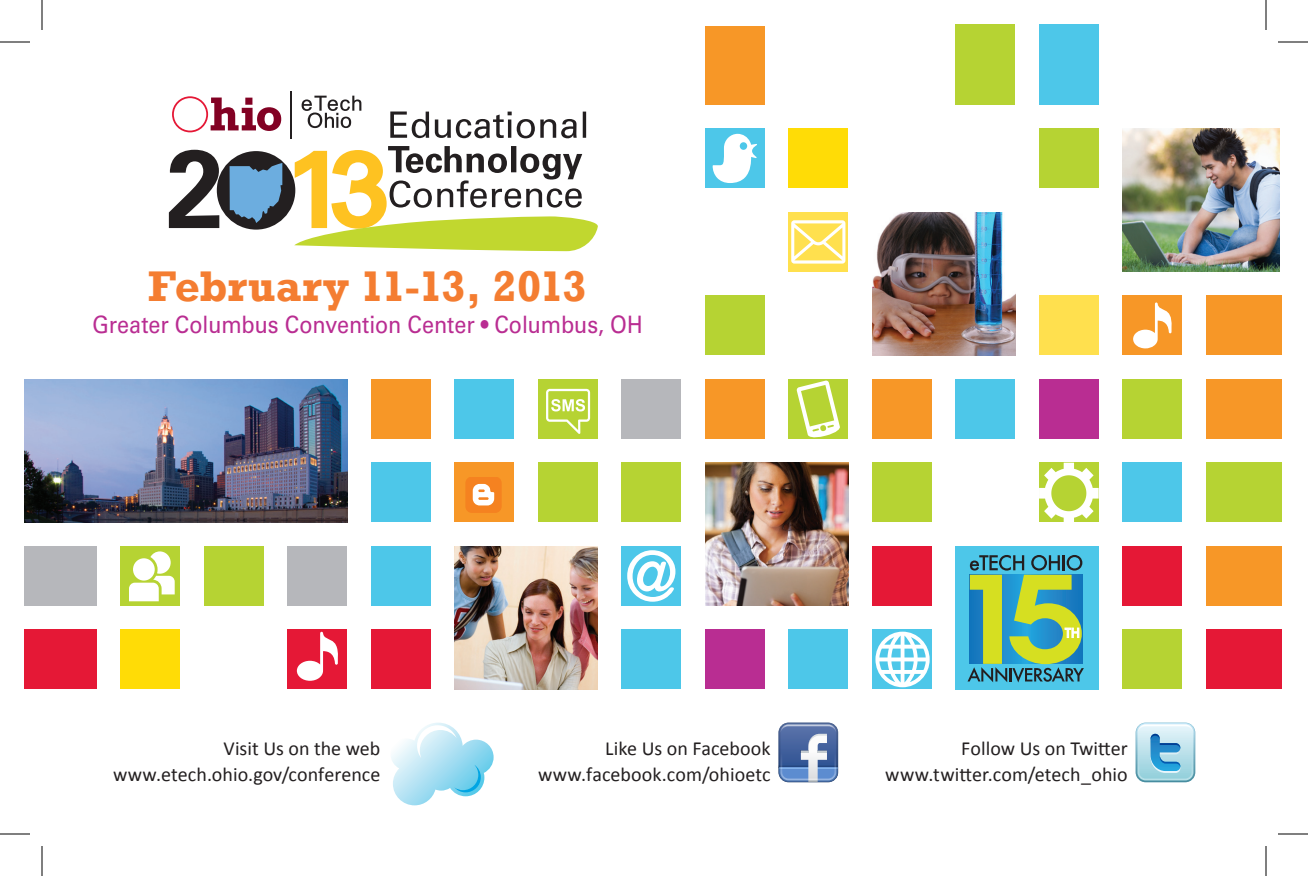
<style>
.page{position:relative;width:1308px;height:876px;background:#fff}
.page>*{position:absolute;margin:0;border:0;box-sizing:border-box;transform-origin:0 0}
.t1{font:700 44px "Rockwell";color:#f47d31}
.t2{font:24px "Univers";color:#b92d92;scale:.9 1}
.t3{font:20px/26px "Calibri";letter-spacing:.005em;color:#231f20;text-align:right}
</style>
<div class="page">
<img style="left:24px;top:379px;width:323px;height:143px">
<div style="left:789px;top:212px;width:59px;height:60px;background:#ffe04e"></div>
<div style="left:1039px;top:296px;width:60px;height:59px;background:#ffe04e"></div>
<div style="left:622px;top:379px;width:59px;height:60px;background:#b6b7bb"></div>
<div style="left:705px;top:26px;width:60px;height:79px;background:#f79727"></div>
<div style="left:1123px;top:296px;width:59px;height:59px;background:#f79727"></div>
<div style="left:705px;top:379px;width:60px;height:60px;background:#f79727"></div>
<div style="left:872px;top:379px;width:60px;height:60px;background:#f79727"></div>
<div style="left:1039px;top:379px;width:60px;height:60px;background:#b92d92"></div>
<div style="left:455px;top:463px;width:59px;height:59px;background:#f79727"></div>
<div style="left:956px;top:24px;width:59px;height:81px;background:#b6d333"></div>
<div style="left:1039px;top:24px;width:60px;height:81px;background:#4dc7e9"></div>
<div style="left:789px;top:129px;width:59px;height:59px;background:#ffdc06"></div>
<div style="left:1039px;top:129px;width:60px;height:59px;background:#b6d333"></div>
<div style="left:538px;top:379px;width:60px;height:60px;background:#b6d333"></div>
<div style="left:705px;top:296px;width:60px;height:59px;background:#b6d333"></div>
<div style="left:789px;top:379px;width:59px;height:60px;background:#b6d333"></div>
<div style="left:956px;top:379px;width:59px;height:60px;background:#4dc7e9"></div>
<div style="left:1123px;top:379px;width:59px;height:60px;background:#b6d333"></div>
<div style="left:538px;top:463px;width:60px;height:59px;background:#b6d333"></div>
<div style="left:622px;top:463px;width:59px;height:59px;background:#b6d333"></div>
<div style="left:872px;top:463px;width:60px;height:59px;background:#b6d333"></div>
<div style="left:121px;top:546px;width:59px;height:60px;background:#b6d333"></div>
<div style="left:204px;top:546px;width:60px;height:60px;background:#b6d333"></div>
<div style="left:288px;top:546px;width:59px;height:60px;background:#b6b7bb"></div>
<div style="left:1123px;top:630px;width:59px;height:59px;background:#b6d333"></div>
<div style="left:705px;top:129px;width:60px;height:59px;background:#4dc7e9"></div>
<div style="left:371px;top:463px;width:60px;height:59px;background:#4dc7e9"></div>
<div style="left:1123px;top:463px;width:59px;height:59px;background:#4dc7e9"></div>
<div style="left:371px;top:546px;width:60px;height:60px;background:#4dc7e9"></div>
<div style="left:622px;top:546px;width:59px;height:60px;background:#4dc7e9"></div>
<div style="left:622px;top:630px;width:59px;height:59px;background:#4dc7e9"></div>
<div style="left:789px;top:630px;width:59px;height:59px;background:#4dc7e9"></div>
<div style="left:872px;top:630px;width:60px;height:59px;background:#4dc7e9"></div>
<div style="left:872px;top:546px;width:60px;height:60px;background:#e51836"></div>
<div style="left:1123px;top:546px;width:59px;height:60px;background:#e51836"></div>
<div style="left:121px;top:630px;width:59px;height:59px;background:#ffdc06"></div>
<div style="left:288px;top:630px;width:59px;height:59px;background:#e51836"></div>
<div style="left:371px;top:630px;width:60px;height:59px;background:#e51836"></div>
<div style="left:1207px;top:296px;width:75px;height:59px;background:#f79727"></div>
<div style="left:1207px;top:379px;width:75px;height:60px;background:#f79727"></div>
<div style="left:1207px;top:546px;width:75px;height:60px;background:#f79727"></div>
<div style="left:1207px;top:463px;width:75px;height:59px;background:#b6d333"></div>
<div style="left:1207px;top:630px;width:75px;height:59px;background:#e51836"></div>
<div style="left:705px;top:630px;width:60px;height:59px;background:#b92d92"></div>
<img style="left:455px;top:546px;width:143px;height:143px">
<img style="left:705px;top:463px;width:143px;height:143px">
<img style="left:872px;top:212px;width:143px;height:143px">
<img style="left:1123px;top:129px;width:156px;height:143px">
<svg style="left:713px;top:134px;width:44px;height:49px"></svg>
<svg style="left:546px;top:389px;width:44px;height:45px"></svg>
<div style="left:371px;top:379px;width:60px;height:60px;background:#f79727"></div>
<div style="left:455px;top:379px;width:59px;height:60px;background:#4dc7e9"></div>
<svg style="left:627px;top:550px;width:48px;height:52px"></svg>
<svg style="left:1039px;top:463px;width:60px;height:59px"></svg>
<svg style="left:875px;top:632px;width:55px;height:55px"></svg>
<svg style="left:796px;top:380px;width:44px;height:58px"></svg>
<svg style="left:297px;top:632px;width:41px;height:49px"></svg>
<svg style="left:1133px;top:302px;width:39px;height:46px"></svg>
<div style="left:24px;top:546px;width:73px;height:60px;background:#b6b7bb"></div>
<div style="left:24px;top:630px;width:73px;height:59px;background:#e51836"></div>
<svg style="left:129px;top:551px;width:46px;height:50px"></svg>
<div style="left:466px;top:477px;width:35px;height:35px;background:#f58220;border-radius:6px"></div>
<div style="left:466px;top:477px;width:35px;height:35px;border:1px solid #f58220;border-radius:6px"></div>
<svg style="left:473px;top:484px;width:21px;height:21px"></svg>
<div style="left:956px;top:546px;width:143px;height:143px;background:#4dc7e9"></div>
<svg style="left:968px;top:555px;width:116px;height:127px"></svg>
<hr style="left:291px;top:91px;width:1px;height:47px;background:#231f20">
<svg style="left:169px;top:150px;width:50px;height:78px"></svg>
<div style="left:217px;top:151px;width:78px;height:79px;background:#231f20;border-radius:50%"></div>
<svg style="left:230px;top:163px;width:52px;height:60px"></svg>
<svg style="left:294px;top:96px;width:304px;height:155px"></svg>
<svg style="left:172px;top:96px;width:109px;height:36px"></svg>
<svg style="left:791px;top:220px;width:54px;height:44px"></svg>
<svg style="left:391px;top:723px;width:103px;height:82px"></svg>
<svg style="left:779px;top:723px;width:59px;height:59px;background:#728bb9"></svg>
<svg style="left:1136px;top:723px;width:59px;height:59px;background:#9ccee2"></svg>
<hr style="left:0;top:42px;width:30px;height:1px;background:#000">
<hr style="left:1278px;top:42px;width:30px;height:1px;background:#000">
<hr style="left:0;top:834px;width:30px;height:1px;background:#000">
<hr style="left:1278px;top:834px;width:30px;height:1px;background:#000">
<hr style="left:42px;top:0;width:1px;height:30px;background:#000">
<hr style="left:42px;top:846px;width:1px;height:30px;background:#000">
<hr style="left:1266px;top:0;width:1px;height:30px;background:#000">
<hr style="left:1266px;top:846px;width:1px;height:30px;background:#000">
<h1 class="t1" style="left:148px;top:260px;width:441px">February 11-13, 2013</h1>
<p class="t2" style="left:92px;top:311px;width:613px">Greater Columbus Convention Center • Columbus, OH</p>
<p class="t3" style="left:113px;top:735px;width:269px">Visit Us on the web www.etech.ohio.gov/conference</p>
<p class="t3" style="left:538px;top:735px;width:234px">Like Us on Facebook www.facebook.com/ohioetc</p>
<p class="t3" style="left:885px;top:735px;width:244px">Follow Us on Twitter www.twitter.com/etech_ohio</p>
</div>
